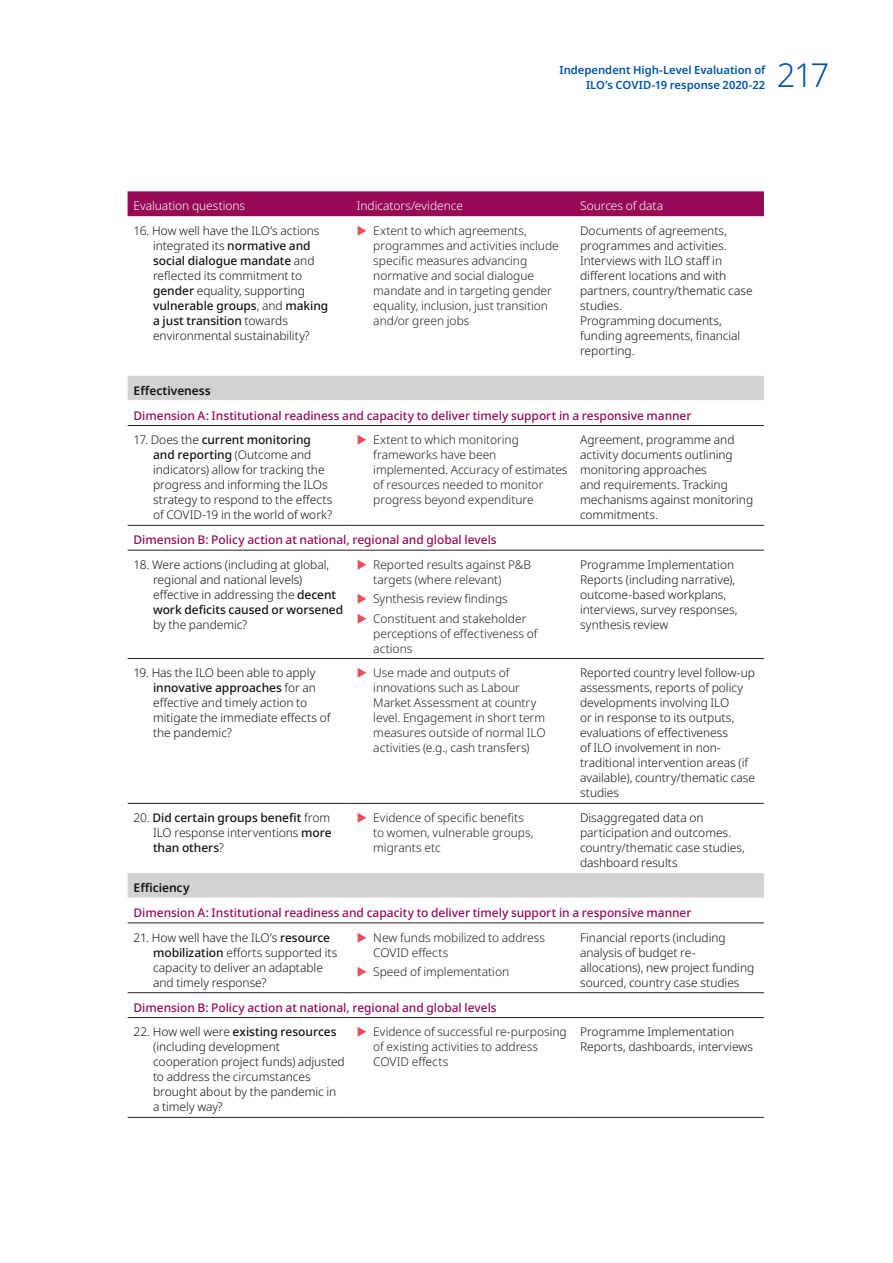
<style>
.page{position:relative;width:893px;height:1263px;background:#fff}
.page>*{position:absolute;margin:0;border:0;box-sizing:border-box;transform-origin:0 0}
.t1{font:300 33px "Noto Sans";color:#0154a6}
.Report_A4_-_Table_co{font:300 12px/15px "Noto Sans";letter-spacing:-.005em;color:#111314}
.t2{font:300 12px/15px "Noto Sans";letter-spacing:-.005em;color:#231f20}
.Report_A4_-_Table_co-2{font:500 12px "Noto Sans";letter-spacing:-.005em;color:#960a55}
.Report_A4_-_Table_co-3{font:500 12px/15px "Noto Sans";letter-spacing:-.005em;color:#111314}
.Report_A4_-_Table_co-4{font:300 12px "Noto Sans";letter-spacing:-.005em;color:#fff}
.Report_A4_-_Table_co-5{font:600 12px "Noto Sans";color:#111314}
.t3{font:600 11.25px/14.7px "Noto Sans";color:#0154a6;text-align:right}
.s1{font-weight:500}
.s2{font-weight:300}
</style>
<div class="page">
<div style="left:128px;top:191px;width:636px;height:25px;background:#960a55"></div>
<svg style="left:128px;top:376px;width:636px;height:522px"></svg>
<hr style="left:128px;top:425px;width:223px;height:1px;background:#231f20">
<hr style="left:351px;top:425px;width:223px;height:1px;background:#231f20">
<hr style="left:574px;top:425px;width:190px;height:1px;background:#231f20">
<hr style="left:128px;top:525px;width:223px;height:1px;background:#231f20">
<hr style="left:351px;top:525px;width:223px;height:1px;background:#231f20">
<hr style="left:574px;top:525px;width:190px;height:1px;background:#231f20">
<hr style="left:128px;top:550px;width:223px;height:1px;background:#231f20">
<hr style="left:351px;top:550px;width:223px;height:1px;background:#231f20">
<hr style="left:574px;top:550px;width:190px;height:1px;background:#231f20">
<hr style="left:128px;top:658px;width:223px;height:1px;background:#231f20">
<hr style="left:351px;top:658px;width:223px;height:1px;background:#231f20">
<hr style="left:574px;top:658px;width:190px;height:1px;background:#231f20">
<hr style="left:128px;top:803px;width:223px;height:1px;background:#231f20">
<hr style="left:351px;top:803px;width:223px;height:1px;background:#231f20">
<hr style="left:574px;top:803px;width:190px;height:1px;background:#231f20">
<hr style="left:128px;top:923px;width:223px;height:1px;background:#231f20">
<hr style="left:351px;top:923px;width:223px;height:1px;background:#231f20">
<hr style="left:574px;top:923px;width:190px;height:1px;background:#231f20">
<hr style="left:128px;top:992px;width:223px;height:1px;background:#231f20">
<hr style="left:351px;top:992px;width:223px;height:1px;background:#231f20">
<hr style="left:574px;top:992px;width:190px;height:1px;background:#231f20">
<hr style="left:128px;top:1017px;width:223px;height:1px;background:#231f20">
<hr style="left:351px;top:1017px;width:223px;height:1px;background:#231f20">
<hr style="left:574px;top:1017px;width:190px;height:1px;background:#231f20">
<hr style="left:128px;top:1117px;width:223px;height:1px;background:#231f20">
<hr style="left:351px;top:1117px;width:223px;height:1px;background:#231f20">
<hr style="left:574px;top:1117px;width:190px;height:1px;background:#231f20">
<hr style="left:128px;top:400px;width:223px;height:1px;background:#fff">
<hr style="left:351px;top:400px;width:223px;height:1px;background:#fff">
<hr style="left:574px;top:400px;width:190px;height:1px;background:#fff">
<svg style="left:358px;top:435px;width:8px;height:10px"></svg>
<svg style="left:358px;top:559px;width:8px;height:11px"></svg>
<svg style="left:358px;top:594px;width:8px;height:10px"></svg>
<svg style="left:358px;top:613px;width:8px;height:10px"></svg>
<svg style="left:358px;top:668px;width:8px;height:10px"></svg>
<svg style="left:358px;top:813px;width:8px;height:10px"></svg>
<p class="t3" style="left:559px;top:63px;width:207px">Independent High-Level Evaluation of<br>ILO’s COVID-19 response 2020-22</p>
<h1 class="t1" style="left:777px;top:52px;width:54px">217</h1>
<p class="Report_A4_-_Table_co-4" style="left:134px;top:197px;width:113px">Evaluation questions</p>
<p class="Report_A4_-_Table_co-4" style="left:357px;top:197px;width:108px">Indicators/evidence</p>
<p class="Report_A4_-_Table_co-4" style="left:580px;top:197px;width:85px">Sources of data</p>
<p class="Report_A4_-_Table_co" style="left:153px;top:223px;width:177px;text-indent:-20px">16. How well have the ILO’s actions integrated its <span class="s1">normative and social dialogue mandate</span> and reflected its commitment to <span class="s1">gender</span> equality, supporting <span class="s1">vulnerable groups</span>, and <span class="s1">making a just transition</span> towards environmental sustainability?</p>
<p class="t2" style="left:373px;top:223px;width:187px">Extent to which agreements, programmes and activities include specific measures advancing normative and social dialogue mandate and in targeting gender equality, inclusion, just transition and/or green jobs</p>
<p class="Report_A4_-_Table_co" style="left:580px;top:223px;width:174px">Documents of agreements, programmes and activities.<br>Interviews with ILO staff in different locations and with partners, country/thematic case studies.</p>
<p class="Report_A4_-_Table_co" style="left:580px;top:313px;width:162px">Programming documents, funding agreements, financial reporting.</p>
<p class="Report_A4_-_Table_co-5" style="left:134px;top:382px;width:79px">Effectiveness</p>
<p class="Report_A4_-_Table_co-2" style="left:134px;top:407px;width:559px">Dimension A: Institutional readiness and capacity to deliver timely support in a responsive manner</p>
<p class="Report_A4_-_Table_co" style="left:153px;top:433px;width:181px;text-indent:-20px">17. Does the <span class="s1">current monitoring and reporting</span> (Outcome and indicators) allow for tracking the progress and informing the ILOs strategy to respond to the effects of COVID-19 in the world of work?</p>
<p class="t2" style="left:373px;top:433px;width:196px">Extent to which monitoring frameworks have been implemented. Accuracy of estimates of resources needed to monitor progress beyond expenditure</p>
<p class="Report_A4_-_Table_co" style="left:580px;top:433px;width:175px">Agreement, programme and activity documents outlining monitoring approaches<br>and requirements. Tracking mechanisms against monitoring commitments.</p>
<p class="Report_A4_-_Table_co-2" style="left:134px;top:531px;width:365px">Dimension B: Policy action at national, regional and global levels</p>
<p class="Report_A4_-_Table_co" style="left:153px;top:557px;width:192px;text-indent:-20px">18. Were actions (including at global, regional and national levels) effective in addressing the <span class="s1">decent work deficits caused or worsened </span>by the pandemic?</p>
<p class="t2" style="left:373px;top:557px;width:159px">Reported results against P&amp;B targets (where relevant)</p>
<p class="Report_A4_-_Table_co" style="left:580px;top:557px;width:159px">Programme Implementation<br>Reports (including narrative), outcome-based workplans, interviews, survey responses, synthesis review</p>
<p class="t2" style="left:373px;top:592px;width:136px">Synthesis review findings</p>
<p class="t2" style="left:373px;top:611px;width:166px">Constituent and stakeholder perceptions of effectiveness of actions</p>
<p class="Report_A4_-_Table_co" style="left:153px;top:666px;width:179px;text-indent:-20px">19. Has the ILO been able to apply <span class="s1">innovative approaches</span> for an effective and timely action to mitigate the immediate effects of the pandemic?</p>
<p class="t2" style="left:373px;top:666px;width:174px">Use made and outputs of innovations such as Labour<br>Market Assessment at country level. Engagement in short term measures outside of normal ILO activities (e.g., cash transfers)</p>
<p class="Report_A4_-_Table_co" style="left:580px;top:666px;width:177px">Reported country level follow-up assessments, reports of policy developments involving ILO<br>or in response to its outputs, evaluations of effectiveness<br>of ILO involvement in non&shy;traditional intervention areas (if available), country/thematic case studies</p>
<p class="Report_A4_-_Table_co-3" style="left:153px;top:811px;width:180px;text-indent:-20px"><span class="s2">20.</span> Did certain groups benefit <span class="s2">from<br>ILO response interventions</span> more than others<span class="s2">?</span></p>
<p class="t2" style="left:373px;top:811px;width:162px">Evidence of specific benefits to women, vulnerable groups, migrants etc</p>
<p class="Report_A4_-_Table_co" style="left:580px;top:811px;width:166px">Disaggregated data on participation and outcomes. country/thematic case studies, dashboard results</p>
<p class="Report_A4_-_Table_co-5" style="left:134px;top:879px;width:57px">Efficiency</p>
<p class="Report_A4_-_Table_co-2" style="left:134px;top:904px;width:559px">Dimension A: Institutional readiness and capacity to deliver timely support in a responsive manner</p>
<p class="Report_A4_-_Table_co" style="left:153px;top:930px;width:186px;text-indent:-20px">21. How well have the ILO’s <span class="s1">resource mobilization</span> efforts supported its capacity to deliver an adaptable and timely response?</p>
<p class="t2" style="left:373px;top:930px;width:173px">New funds mobilized to address<br>COVID effects</p>
<p class="Report_A4_-_Table_co" style="left:580px;top:930px;width:176px">Financial reports (including analysis of budget re&shy;allocations), new project funding sourced, country case studies</p>
<p class="t2" style="left:373px;top:964px;width:137px">Speed of implementation</p>
<p class="Report_A4_-_Table_co-2" style="left:134px;top:999px;width:365px">Dimension B: Policy action at national, regional and global levels</p>
<p class="Report_A4_-_Table_co" style="left:153px;top:1025px;width:193px;text-indent:-20px">22. How well were <span class="s1">existing resources </span>(including development cooperation project funds) adjusted to address the circumstances brought about by the pandemic in a timely way?</p>
<p class="t2" style="left:373px;top:1025px;width:195px">Evidence of successful re-purposing of existing activities to address<br>COVID effects</p>
<p class="Report_A4_-_Table_co" style="left:580px;top:1025px;width:175px">Programme Implementation<br>Reports, dashboards, interviews</p>
</div>
